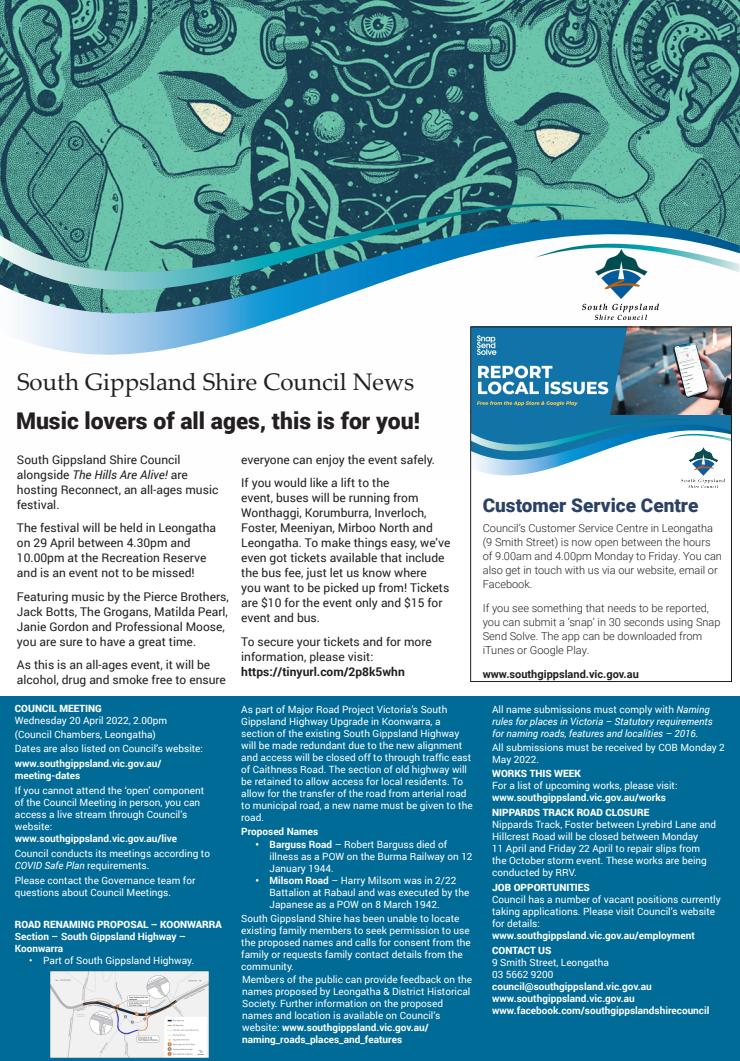
<style>
.page{position:relative;width:740px;height:1061px;background:#fff}
.page>*{position:absolute;margin:0;border:0;box-sizing:border-box;transform-origin:0 0}
.Heading_1{font:24px "Palatino Linotype";color:#231f20}
.Heading_2{font:900 23px "Roboto";color:#231f20}
.t1{font:900 19px "Roboto";color:#2b4165}
.Body{font:12px/15px "Roboto";color:#231f20}
.t2{font:300 11px/14px "Roboto";color:#231f20}
.t3{font:700 11px "Roboto";color:#231f20}
.Body_-_Adverts{font:10px/12px "Roboto";color:#fff}
.Body_-_Adverts-2{font:700 10px/12px "Roboto";color:#fff}
.Body_-_Adverts-3{font:italic 10px/12px "Roboto";color:#fff}
.Body_-_Adverts-4{font:900 10px "Roboto";color:#fff}
.s1{font-style:italic}
.s2{font-weight:700}
.s3{font-style:normal}
</style>
<div class="page">
<img style="left:0;top:0;width:740px;height:219px">
<div style="left:0;top:696px;width:740px;height:364px;background:#006b97"></div>
<img style="left:51px;top:971px;width:157px;height:86px">
<svg style="left:17px;top:219px;width:723px;height:136px"></svg>
<svg style="left:0;top:201px;width:600px;height:92px;background:#54979e"></svg>
<svg style="left:534px;top:240px;width:205px;height:32px"></svg>
<img style="left:582px;top:249px;width:77px;height:71px">
<img style="left:472px;top:328px;width:258px;height:68px">
<img style="left:472px;top:396px;width:258px;height:92px">
<img style="left:682px;top:476px;width:43px;height:11px">
<svg style="left:472px;top:411px;width:258px;height:65px"></svg>
<div style="left:470px;top:326px;width:262px;height:355px;border:1px solid #231f20"></div>
<p class="Heading_1" style="left:17px;top:364px;width:399px">South Gippsland Shire Council News</p>
<p class="Heading_2" style="left:16px;top:404px;width:405px">Music lovers of all ages, this is for you!</p>
<p class="Body" style="left:17px;top:451px;width:203px">South Gippsland Shire Council alongside <span class="s1">The Hills Are Alive!</span> are hosting Reconnect, an all-ages music festival.</p>
<p class="Body" style="left:17px;top:520px;width:201px">The festival will be held in Leongatha on 29 April between 4.30pm and 10.00pm at the Recreation Reserve and is an event not to be missed!</p>
<p class="Body" style="left:17px;top:588px;width:213px">Featuring music by the Pierce Brothers, Jack Botts, The Grogans, Matilda Pearl, Janie Gordon and Professional Moose, you are sure to have a great time.</p>
<p class="Body" style="left:17px;top:657px;width:210px">As this is an all-ages event, it will be alcohol, drug and smoke free to ensure</p>
<p class="Body_-_Adverts-4" style="left:15px;top:701px;width:88px">COUNCIL MEETING</p>
<p class="Body_-_Adverts" style="left:15px;top:714px;width:154px">Wednesday 20 April 2022, 2.00pm</p>
<p class="Body_-_Adverts" style="left:15px;top:727px;width:143px">(Council Chambers, Leongatha)</p>
<p class="Body_-_Adverts" style="left:15px;top:742px;width:190px">Dates are also listed on Council’s website:</p>
<p class="Body_-_Adverts-2" style="left:15px;top:757px;width:148px">www.southgippsland.vic.gov.au/ meeting-dates</p>
<p class="Body_-_Adverts" style="left:15px;top:784px;width:191px">If you cannot attend the ‘open’ component of the Council Meeting in person, you can access a live stream through Council’s website: <span class="s2">www.southgippsland.vic.gov.au/live</span></p>
<p class="Body_-_Adverts" style="left:15px;top:846px;width:197px">Council conducts its meetings according to<br><span class="s1">COVID Safe Plan</span> requirements.</p>
<p class="Body_-_Adverts" style="left:15px;top:873px;width:182px">Please contact the Governance team for questions about Council Meetings.</p>
<p class="Body_-_Adverts-4" style="left:15px;top:917px;width:208px">ROAD RENAMING PROPOSAL – KOONWARRA</p>
<p class="Body_-_Adverts-2" style="left:15px;top:930px;width:173px">Section – South Gippsland Highway –<br>Koonwarra</p>
<p class="Body_-_Adverts" style="left:29px;top:954px;width:167px">• Part of South Gippsland Highway.</p>
<p class="Body" style="left:241px;top:451px;width:195px">everyone can enjoy the event safely.</p>
<p class="Body" style="left:241px;top:475px;width:211px">If you would like a lift to the<br>event, buses will be running from Wonthaggi, Korumburra, Inverloch, Foster, Meeniyan, Mirboo North and Leongatha. To make things easy, we’ve even got tickets available that include the bus fee, just let us know where<br>you want to be picked up from! Tickets are $10 for the event only and $15 for event and bus.</p>
<p class="Body" style="left:241px;top:633px;width:192px">To secure your tickets and for more information, please visit: <span class="s2">https://tinyurl.com/2p8k5whn</span></p>
<p class="Body_-_Adverts" style="left:241px;top:703px;width:233px">As part of Major Road Project Victoria’s South Gippsland Highway Upgrade in Koonwarra, a section of the existing South Gippsland Highway will be made redundant due to the new alignment and access will be closed off to through traffic east of Caithness Road. The section of old highway will be retained to allow access for local residents. To allow for the transfer of the road from arterial road to municipal road, a new name must be given to the road.</p>
<p class="Body_-_Adverts-2" style="left:241px;top:824px;width:79px">Proposed Names</p>
<p class="Body_-_Adverts" style="left:270px;top:837px;width:204px;text-indent:-14px"><span class="s2">• Barguss Road</span> – Robert Barguss died of illness as a POW on the Burma Railway on 12<br>January 1944.</p>
<p class="Body_-_Adverts" style="left:270px;top:873px;width:201px;text-indent:-14px"><span class="s2">• Milsom Road</span> – Harry Milsom was in 2/22<br>Battalion at Rabaul and was executed by the<br>Japanese as a POW on 8 March 1942.</p>
<p class="Body_-_Adverts" style="left:241px;top:911px;width:231px">South Gippsland Shire has been unable to locate existing family members to seek permission to use the proposed names and calls for consent from the family or requests family contact details from the community.</p>
<p class="Body_-_Adverts" style="left:242px;top:972px;width:231px">Members of the public can provide feedback on the names proposed by Leongatha &amp; District Historical Society. Further information on the proposed names and location is available on Council’s website: <span class="s2">www.southgippsland.vic.gov.au/ naming_roads_places_and_features</span></p>
<p class="t1" style="left:483px;top:492px;width:217px">Customer Service Centre</p>
<p class="t2" style="left:483px;top:520px;width:241px">Council’s Customer Service Centre in Leongatha (9 Smith Street) is now open between the hours of 9.00am and 4.00pm Monday to Friday. You can also get in touch with us via our website, email or Facebook.</p>
<p class="t2" style="left:483px;top:600px;width:239px">If you see something that needs to be reported, you can submit a ‘snap’ in 30 seconds using Snap Send Solve. The app can be downloaded from iTunes or Google Play.</p>
<p class="t3" style="left:483px;top:666px;width:158px">www.southgippsland.vic.gov.au</p>
<p class="Body_-_Adverts-3" style="left:492px;top:703px;width:222px"><span class="s3">All name submissions must comply with</span> Naming rules for places in Victoria – Statutory requirements for naming roads, features and localities – 2016<span class="s3">.</span></p>
<p class="Body_-_Adverts" style="left:492px;top:740px;width:234px">All submissions must be received by COB Monday 2<br>May 2022.</p>
<p class="Body_-_Adverts-4" style="left:492px;top:766px;width:90px">WORKS THIS WEEK</p>
<p class="Body_-_Adverts" style="left:492px;top:779px;width:187px">For a list of upcoming works, please visit: <span class="s2">www.southgippsland.vic.gov.au/works</span></p>
<p class="Body_-_Adverts-4" style="left:492px;top:805px;width:159px">NIPPARDS TRACK ROAD CLOSURE</p>
<p class="Body_-_Adverts" style="left:492px;top:818px;width:226px">Nippards Track, Foster between Lyrebird Lane and Hillcrest Road will be closed between Monday<br>11 April and Friday 22 April to repair slips from the October storm event. These works are being conducted by RRV.</p>
<p class="Body_-_Adverts-4" style="left:492px;top:880px;width:99px">JOB OPPORTUNITIES</p>
<p class="Body_-_Adverts" style="left:492px;top:893px;width:230px">Council has a number of vacant positions currently taking applications. Please visit Council’s website for details: <span class="s2">www.southgippsland.vic.gov.au/employment</span></p>
<p class="Body_-_Adverts-4" style="left:492px;top:943px;width:61px">CONTACT US</p>
<p class="Body_-_Adverts" style="left:492px;top:955px;width:118px">9 Smith Street, Leongatha</p>
<p class="Body_-_Adverts" style="left:492px;top:967px;width:63px">03 5662 9200</p>
<p class="Body_-_Adverts-2" style="left:492px;top:979px;width:161px">council@southgippsland.vic.gov.au</p>
<p class="Body_-_Adverts-2" style="left:492px;top:991px;width:144px">www.southgippsland.vic.gov.au</p>
<p class="Body_-_Adverts-2" style="left:492px;top:1003px;width:219px">www.facebook.com/southgippslandshirecouncil</p>
</div>
